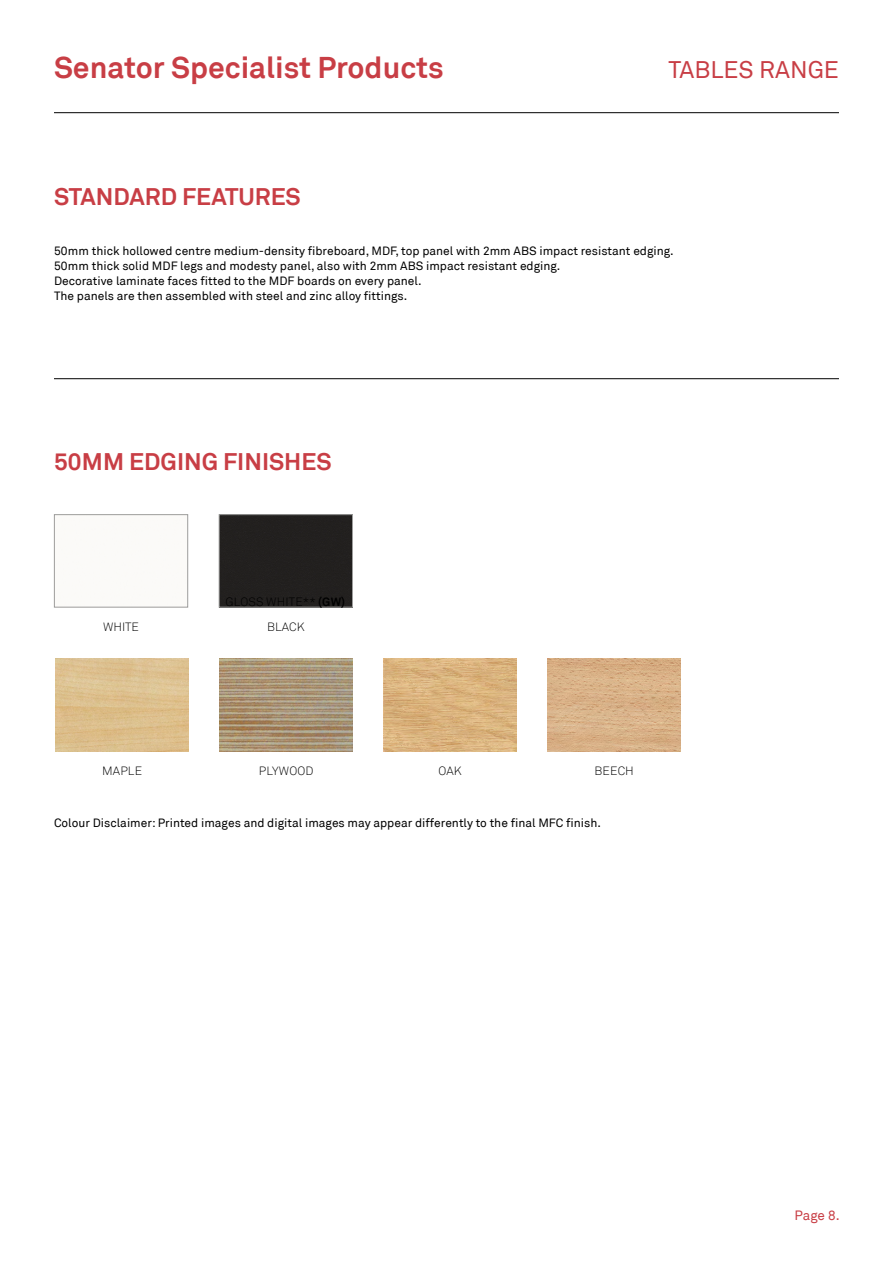
<style>
.page{position:relative;width:893px;height:1263px;background:#fff}
.page>*{position:absolute;margin:0;border:0;box-sizing:border-box;transform-origin:0 0}
.t1{font:700 30px "Akkurat";color:#c83e45}
.t2{font:700 24px "Akkurat";color:#c83e45}
.t3{font:24px "Akkurat";color:#c83e45}
.t4{font:13.5px "Akkurat";color:#c83e45}
.t5{font:12px/15px "Akkurat";color:#000}
.t6{font:300 12px "Akkurat";letter-spacing:.015em;color:#000}
.s1{font-weight:700}
</style>
<div class="page">
<img style="left:548px;top:658px;width:133px;height:93px">
<img style="left:384px;top:658px;width:133px;height:93px">
<div style="left:54px;top:514px;width:134px;height:93px;border:1px solid #9d9d9c"></div>
<img style="left:55px;top:658px;width:134px;height:93px">
<div style="left:221px;top:516px;width:130px;height:89px;background:#22201f"></div>
<div style="left:219px;top:514px;width:134px;height:93px;border:1px solid #9d9d9c"></div>
<img style="left:220px;top:658px;width:133px;height:93px">
<hr style="left:54px;top:378px;width:785px;height:1px;background:#000">
<hr style="left:54px;top:112px;width:785px;height:1px;background:#000">
<h1 class="t1" style="left:54px;top:48px;width:391px">Senator Specialist Products</h1>
<h2 class="t3" style="left:668px;top:56px;width:172px">TABLES RANGE</h2>
<h2 class="t2" style="left:54px;top:181px;width:248px">STANDARD FEATURES</h2>
<p class="t5" style="left:54px;top:244px;width:621px">50mm thick hollowed centre medium-density fibreboard, MDF, top panel with 2mm ABS impact resistant edging.<br>50mm thick solid MDF legs and modesty panel, also with 2mm ABS impact resistant edging.<br>Decorative laminate faces fitted to the MDF boards on every panel.<br>The panels are then assembled with steel and zinc alloy fittings.</p>
<h2 class="t2" style="left:54px;top:447px;width:279px">50MM EDGING FINISHES</h2>
<p class="t6" style="left:103px;top:619px;width:37px">WHITE</p>
<p class="t6" style="left:102px;top:763px;width:41px">MAPLE</p>
<p class="t6" style="left:226px;top:595px;width:121px">GLOSS WHITE** <span class="s1">(GW)</span></p>
<p class="t6" style="left:267px;top:619px;width:39px">BLACK</p>
<p class="t6" style="left:259px;top:763px;width:56px">PLYWOOD</p>
<p class="t6" style="left:439px;top:763px;width:25px">OAK</p>
<p class="t6" style="left:594px;top:763px;width:41px">BEECH</p>
<p class="t5" style="left:54px;top:815px;width:548px">Colour Disclaimer: Printed images and digital images may appear differently to the final MFC finish.</p>
<p class="t4" style="left:794px;top:1207px;width:47px">Page 8.</p>
</div>
